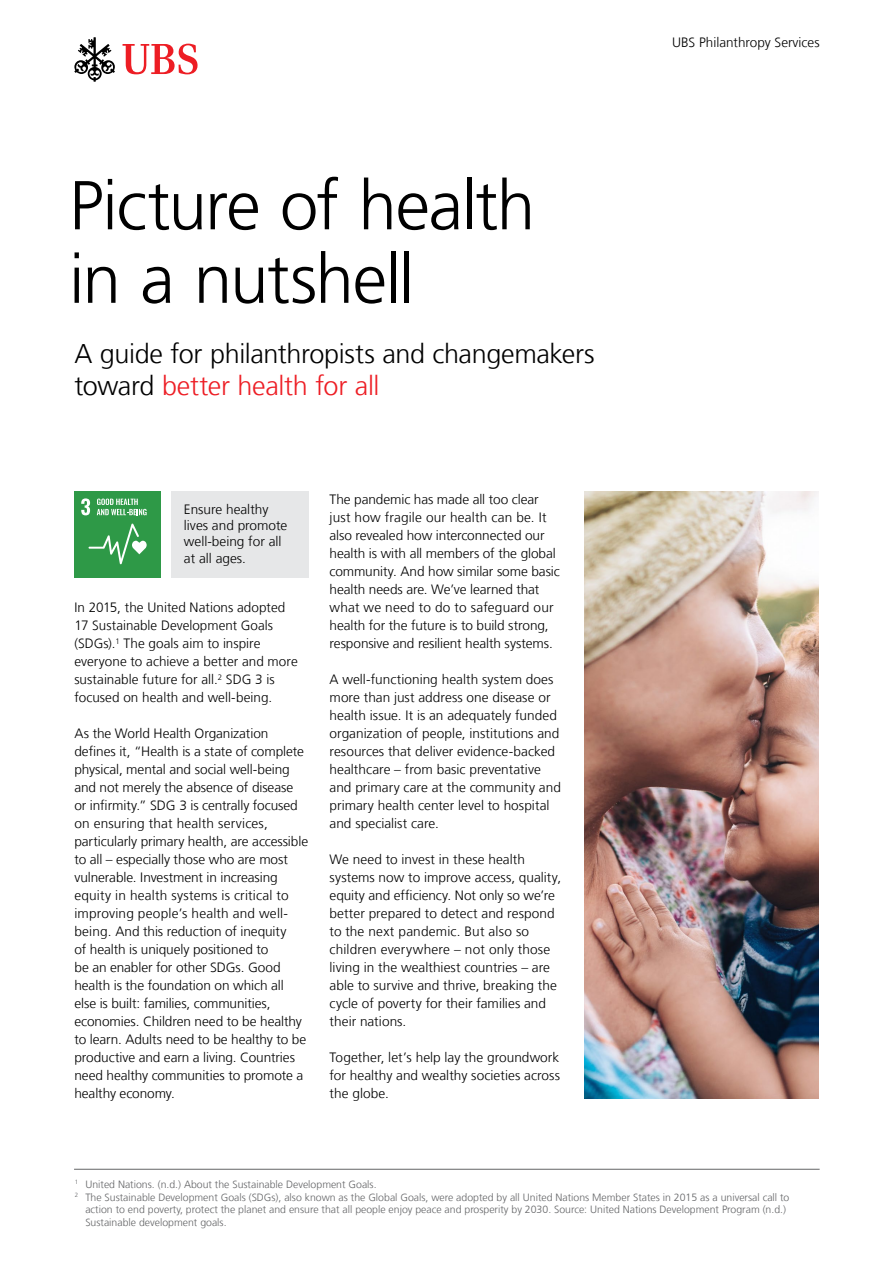
<style>
.page{position:relative;width:893px;height:1263px;background:#fff}
.page>*{position:absolute;margin:0;border:0;box-sizing:border-box;transform-origin:0 0}
.t1{font:300 69px/73.5px "Frutiger LT Com";letter-spacing:-.02em;color:#000}
.t2{font:300 27px/32.4px "Frutiger LT Com";letter-spacing:-.015em;color:#000}
.Body{font:300 13.5px/18px "Frutiger LT Com";color:#000}
.footnote{font:300 10.5px/12.6px "Frutiger LT Com";color:#636466}
.s1{color:#ed1d24}
</style>
<div class="page">
<img style="left:585px;top:491px;width:234px;height:607px">
<svg style="left:74px;top:37px;width:41px;height:45px"></svg>
<svg style="left:123px;top:44px;width:75px;height:30px"></svg>
<div style="left:171px;top:491px;width:137px;height:86px;background:#e6e7e8"></div>
<hr style="left:74px;top:1169px;width:746px;height:1px;background:#636466">
<div style="left:74px;top:491px;width:87px;height:86px;background:#2e9947"></div>
<svg style="left:81px;top:498px;width:9px;height:17px"></svg>
<svg style="left:97px;top:499px;width:50px;height:16px"></svg>
<svg style="left:89px;top:524px;width:58px;height:40px"></svg>
<p class="t1" style="left:69px;top:169px;width:468px">Picture of health in a nutshell</p>
<p class="t2" style="left:74px;top:337px;width:522px">A guide for philanthropists and changemakers toward <span class="s1">better health for all</span></p>
<p class="Body" style="left:184px;top:501px;width:105px;line-height:16.2px">Ensure healthy lives and promote well-being for all at all ages.</p>
<p class="Body" style="left:74px;top:598px;width:225px">In 2015, the United Nations adopted 17 Sustainable Development Goals (SDGs).<sup>1</sup> The goals aim to inspire everyone to achieve a better and more sustainable future for all.<sup>2</sup> SDG 3 is focused on health and well-being.</p>
<p class="Body" style="left:74px;top:724px;width:235px">As the World Health Organization defines it, “Health is a state of complete physical, mental and social well-being and not merely the absence of disease or infirmity.” SDG 3 is centrally focused on ensuring that health services, particularly primary health, are accessible to all – especially those who are most vulnerable. Investment in increasing equity in health systems is critical to improving people’s health and well&shy;being. And this reduction of inequity<br>of health is uniquely positioned to<br>be an enabler for other SDGs. Good health is the foundation on which all else is built: families, communities, economies. Children need to be healthy to learn. Adults need to be healthy to be productive and earn a living. Countries need healthy communities to promote a healthy economy.</p>
<p class="Body" style="left:330px;top:490px;width:232px">The pandemic has made all too clear just how fragile our health can be. It also revealed how interconnected our health is with all members of the global community. And how similar some basic health needs are. We’ve learned that what we need to do to safeguard our health for the future is to build strong, responsive and resilient health systems.</p>
<p class="Body" style="left:330px;top:670px;width:233px">A well-functioning health system does more than just address one disease or health issue. It is an adequately funded organization of people, institutions and resources that deliver evidence-backed healthcare – from basic preventative and primary care at the community and primary health center level to hospital and specialist care.</p>
<p class="Body" style="left:330px;top:850px;width:233px">We need to invest in these health systems now to improve access, quality, equity and efficiency. Not only so we’re better prepared to detect and respond to the next pandemic. But also so children everywhere – not only those living in the wealthiest countries – are able to survive and thrive, breaking the cycle of poverty for their families and their nations.</p>
<p class="Body" style="left:330px;top:1048px;width:232px;text-align:justify">Together, let’s help lay the groundwork for healthy and wealthy societies across the globe.</p>
<p class="Body" style="left:672px;top:34px;width:149px">UBS Philanthropy Services</p>
<p class="footnote" style="left:75px;top:1178px;width:303px"><sup>1</sup> United Nations. (n.d.) About the Sustainable Development Goals.</p>
<p class="footnote" style="left:85px;top:1191px;width:706px;text-indent:-11px"><sup>2</sup> The Sustainable Development Goals (SDGs), also known as the Global Goals, were adopted by all United Nations Member States in 2015 as a universal call to action to end poverty, protect the planet and ensure that all people enjoy peace and prosperity by 2030. Source: United Nations Development Program (n.d.)<br>Sustainable development goals.</p>
</div>
